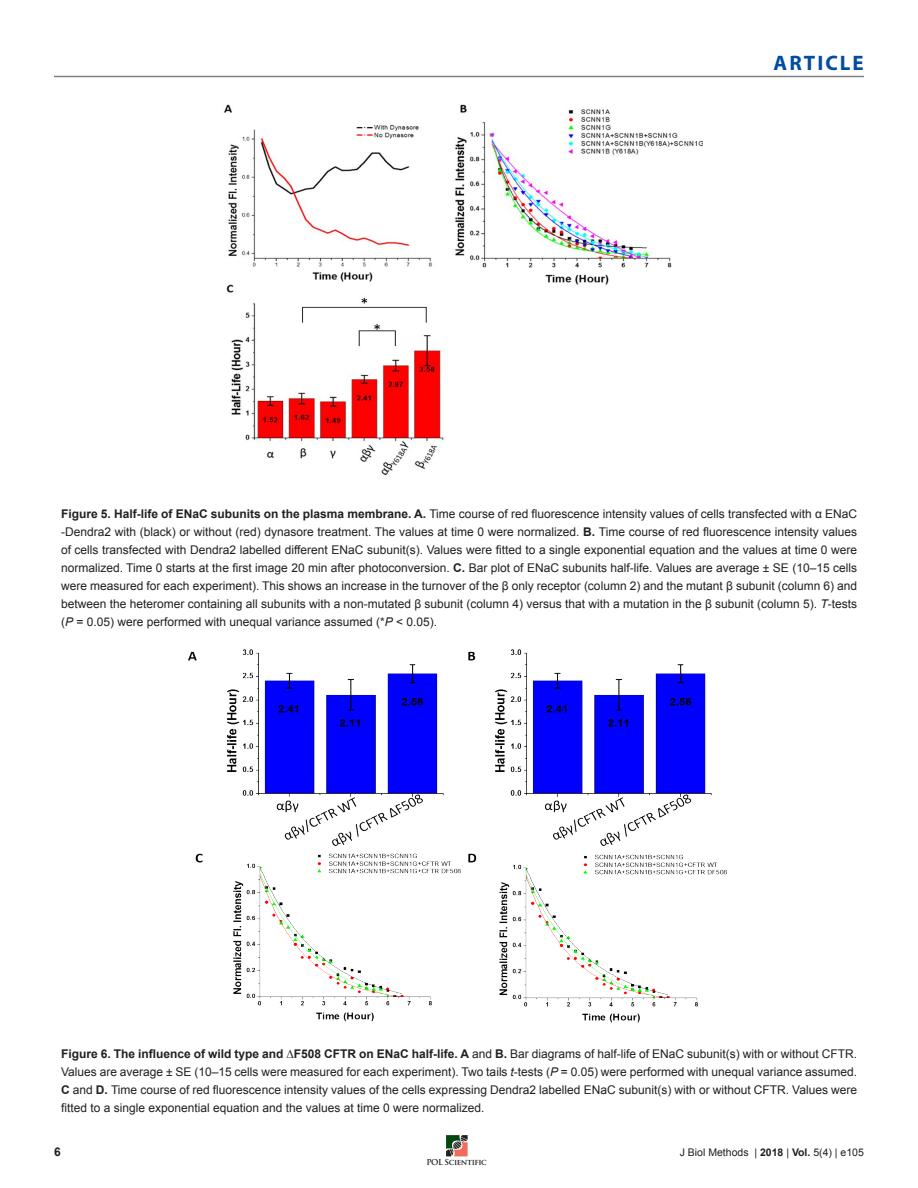
<style>
.page{position:relative;width:918px;height:1188px;background:#fff}
.page>*{position:absolute;margin:0;border:0;box-sizing:border-box;transform-origin:0 0}
.t1{font:700 21px "Myriad Pro";letter-spacing:.095em;color:#014da2}
.Figure_Legend_-_Span{font:12px/18px "Arial";color:#231f20;text-align:justify}
.t2{font:700 12px "Arial";color:#231f20}
.t3{font:10.5px "Arial";color:#231f20}
.t4{font:700 7.95px "Trajan Pro";letter-spacing:-.05em;color:#231f20}
.s1{font-weight:700}
.s2{font-style:italic}
</style>
<div class="page">
<svg style="left:446px;top:1135px;width:22px;height:21px"></svg>
<hr style="left:54px;top:76px;width:810px;height:1px;background:#808285">
<img style="left:224px;top:104px;width:478px;height:372px">
<img style="left:188px;top:649px;width:539px;height:374px">
<h1 class="t1" style="left:774px;top:49px;width:92px">ARTICLE</h1>
<p class="Figure_Legend_-_Span" style="left:61px;top:504px;width:798px"><span class="s1">Figure 5. Half-life of ENaC subunits on the plasma membrane. A.</span> Time course of red fluorescence intensity values of cells transfected with α ENaC -Dendra2 with (black) or without (red) dynasore treatment. The values at time 0 were normalized. <span class="s1">B.</span> Time course of red fluorescence intensity values of cells transfected with Dendra2 labelled different ENaC subunit(s). Values were fitted to a single exponential equation and the values at time 0 were normalized. Time 0 starts at the first image 20 min after photoconversion. <span class="s1">C.</span> Bar plot of ENaC subunits half-life. Values are average ± SE (10–15 cells were measured for each experiment). This shows an increase in the turnover of the β only receptor (column 2) and the mutant β subunit (column 6) and between the heteromer containing all subunits with a non-mutated β subunit (column 4) versus that with a mutation in the β subunit (column 5). <span class="s2">T</span>-tests (<span class="s2">P</span> = 0.05) were performed with unequal variance assumed (*<span class="s2">P</span> &lt; 0.05).</p>
<p class="Figure_Legend_-_Span" style="left:61px;top:1044px;width:798px"><span class="s1">Figure 6. The influence of wild type and ∆F508 CFTR on ENaC half-life. A</span> and <span class="s1">B.</span> Bar diagrams of half-life of ENaC subunit(s) with or without CFTR.<br>Values are average ± SE (10–15 cells were measured for each experiment). Two tails <span class="s2">t</span>-tests (<span class="s2">P</span> = 0.05) were performed with unequal variance assumed.<br><span class="s1">C</span> and <span class="s1">D.</span> Time course of red fluorescence intensity values of the cells expressing Dendra2 labelled ENaC subunit(s) with or without CFTR. Values were fitted to a single exponential equation and the values at time 0 were normalized.</p>
<p class="t2" style="left:54px;top:1143px;width:8px">6</p>
<p class="t3" style="left:680px;top:1145px;width:186px">J Biol Methods | <span class="s1">2018</span> | <span class="s1">Vol.</span> 5(4) | e105</p>
<p class="t4" style="left:427px;top:1158px;width:62px">POL Scientific</p>
</div>
